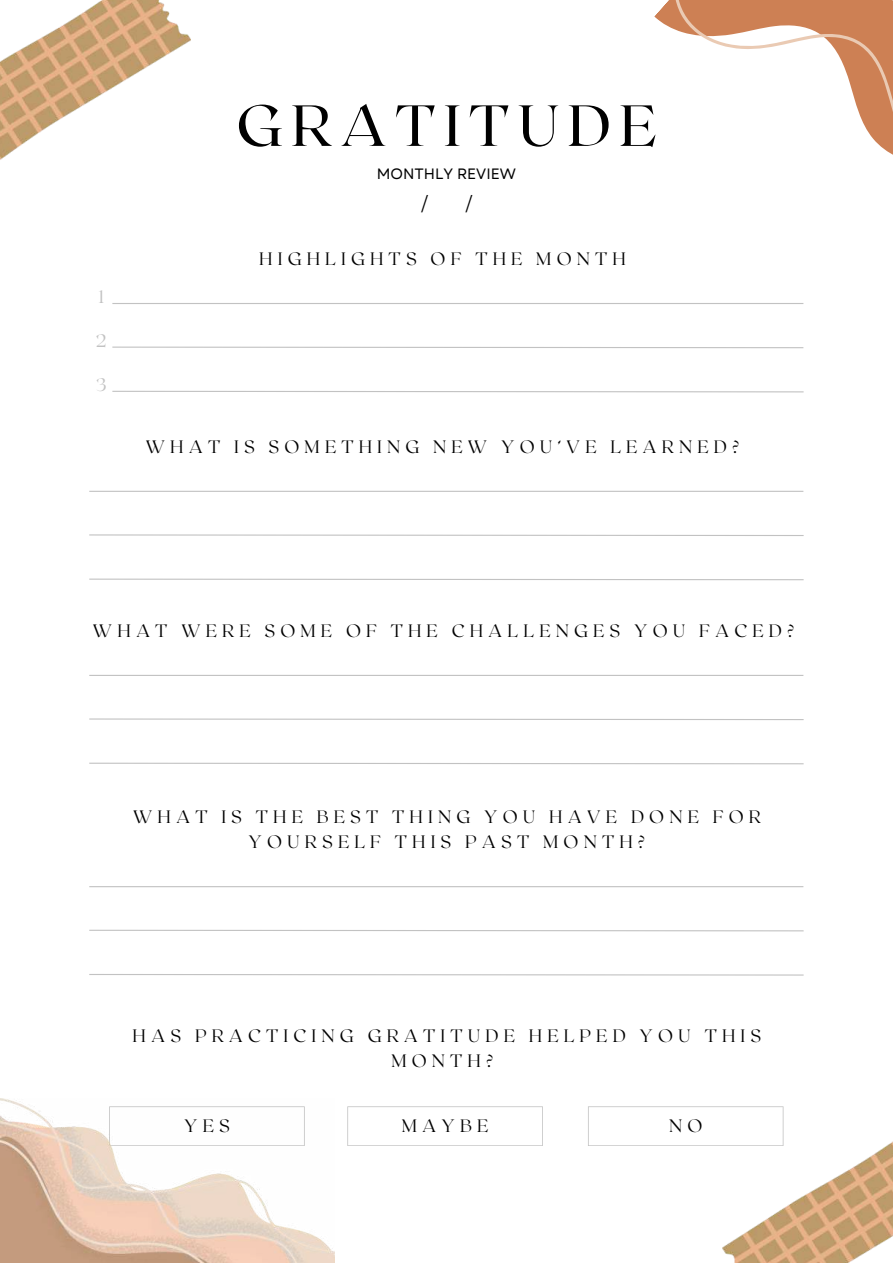
<style>
.page{position:relative;width:893px;height:1264px;background:#fff}
.page>*{position:absolute;margin:0;border:0;box-sizing:border-box;transform-origin:0 0}
.t1{font:57.9px "Roxborough CF";letter-spacing:.15em;color:#000}
.t2{font:21px "Garet";color:#000}
.t3{font:100 18px/24.8px "Roxborough CF";letter-spacing:.285em;color:#000;text-align:center}
.t4{font:100 18px "Roxborough CF";color:#c2c2c2}
.t5{font:15px "Garet";color:#000}
</style>
<div class="page">
<hr style="left:112px;top:303px;width:691px;height:1px;background:#c2c2c2">
<hr style="left:89px;top:491px;width:714px;height:1px;background:#c2c2c2">
<hr style="left:89px;top:675px;width:714px;height:1px;background:#c2c2c2">
<hr style="left:89px;top:886px;width:714px;height:1px;background:#c2c2c2">
<svg style="left:112px;top:346px;width:692px;height:3px"></svg>
<svg style="left:89px;top:534px;width:715px;height:2px"></svg>
<svg style="left:89px;top:718px;width:715px;height:2px"></svg>
<svg style="left:89px;top:929px;width:715px;height:3px"></svg>
<svg style="left:112px;top:390px;width:692px;height:3px"></svg>
<svg style="left:89px;top:578px;width:715px;height:3px"></svg>
<svg style="left:89px;top:762px;width:715px;height:3px"></svg>
<svg style="left:89px;top:974px;width:715px;height:2px"></svg>
<svg style="left:347px;top:1106px;width:195px;height:39px"></svg>
<svg style="left:588px;top:1106px;width:195px;height:39px"></svg>
<img style="left:0;top:1098px;width:334px;height:164px">
<img style="left:0;top:0;width:190px;height:160px">
<svg style="left:654px;top:0;width:238px;height:154px"></svg>
<img style="left:722px;top:1111px;width:170px;height:151px">
<h1 class="t1" style="left:236px;top:88px;width:421px">GRATITUDE</h1>
<p class="t5" style="left:377px;top:165px;width:141px">MONTHLY REVIEW</p>
<p class="t2" style="left:419px;top:191px;width:12px">/</p>
<p class="t2" style="left:463px;top:191px;width:12px">/</p>
<p class="t4" style="left:99px;top:285px;width:7px">1</p>
<p class="t4" style="left:96px;top:329px;width:12px">2</p>
<p class="t4" style="left:96px;top:373px;width:12px">3</p>
<p class="t3" style="left:259px;top:246px;width:368px">HIGHLIGHTS OF THE MONTH</p>
<p class="t3" style="left:146px;top:434px;width:595px">WHAT IS SOMETHING NEW YOU’VE LEARNED?</p>
<p class="t3" style="left:93px;top:618px;width:703px">WHAT WERE SOME OF THE CHALLENGES YOU FACED?</p>
<p class="t3" style="left:133px;top:804px;width:629px">WHAT IS THE BEST THING YOU HAVE DONE FOR<br>YOURSELF THIS PAST MONTH?</p>
<p class="t3" style="left:132px;top:1022px;width:630px">HAS PRACTICING GRATITUDE HELPED YOU THIS<br>MONTH?</p>
<p class="t3" style="left:184px;top:1112px;width:47px">YES</p>
<p class="t3" style="left:402px;top:1112px;width:88px">MAYBE</p>
<p class="t3" style="left:669px;top:1112px;width:35px">N O</p>
</div>
